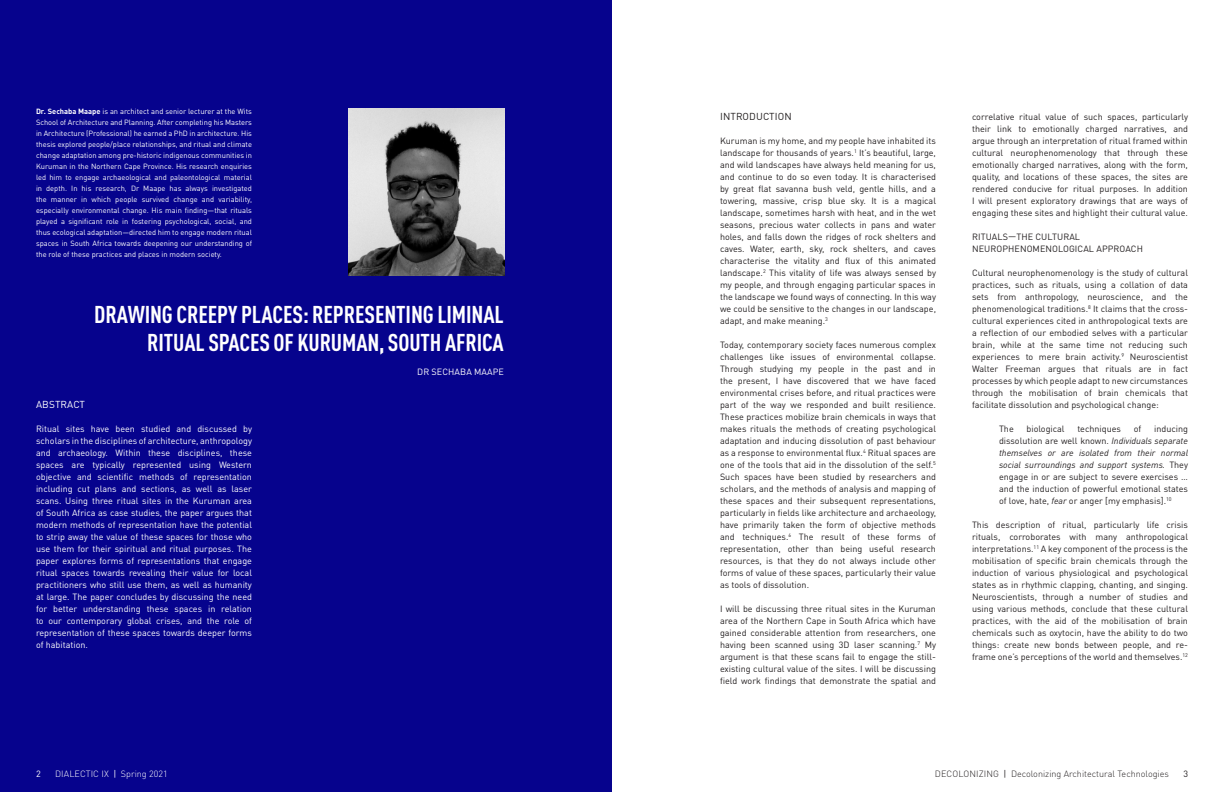
<style>
.page{position:relative;width:1224px;height:792px;background:#fff}
.page>*{position:absolute;margin:0;border:0;box-sizing:border-box;transform-origin:0 0}
.Article_Title{font:700 condensed 24px/27.6px "DIN Pro";letter-spacing:-.005em;color:#fff;text-align:right}
.Abstract_Header{font:10px "DINOT";letter-spacing:.01em;color:#231f20}
.Abstract_Header-2{font:10px "DINOT";letter-spacing:.01em;color:#fff}
.Body{font:9px/12px "DINOT";color:#231f20;text-align:justify}
.Abstract_Body{font:9px/12px "DINOT";color:#fff;text-align:justify}
.t1{font:300 9px "DINOT";color:#231f20}
.t2{font:300 9px "DINOT";color:#fff}
.Article_Title-2{font:9px "DINOT";letter-spacing:.01em;color:#fff}
.Section_Intro_Author{font:7.5px/11px "DINOT";color:#fff;text-align:justify}
.s1{font-weight:700}
.s2{color:#06038d}
.s3{font-family:"DIN Pro";font-style:italic}
.s4{font-weight:400}
</style>
<div class="page">
<div style="left:0;top:0;width:612px;height:792px;background:#06038d"></div>
<img style="left:349px;top:108px;width:155px;height:168px">
<p class="Section_Intro_Author" style="left:36px;top:105px;width:218px"><span class="s1">Dr. Sechaba Maape</span> is an architect and senior lecturer at the Wits School of Architecture and Planning. After completing his Masters in Architecture (Professional) he earned a PhD in architecture. His thesis explored people/place relationships, and ritual and climate change adaptation among pre-historic indigenous communities in Kuruman in the Northern Cape Province. His research enquiries led him to engage archaeological and paleontological material in depth. In his research, Dr Maape has always investigated the manner in which people survived change and variability, especially environmental change. His main finding—that rituals played a significant role in fostering psychological, social, and thus ecological adaptation—directed him to engage modern ritual spaces in South Africa towards deepening our understanding of the role of these practices and places in modern society.</p>
<p class="Article_Title" style="left:94px;top:299px;width:411px">DRAWING CREEPY PLACES: REPRESENTING LIMINAL<br>RITUAL SPACES OF KURUMAN, SOUTH AFRICA</p>
<p class="Article_Title-2" style="left:417px;top:365px;width:88px">DR SECHABA MAAPE</p>
<p class="Abstract_Header-2" style="left:36px;top:398px;width:51px">ABSTRACT</p>
<p class="Abstract_Body" style="left:36px;top:422px;width:218px">Ritual sites have been studied and discussed by scholars in the disciplines of architecture, anthropology and archaeology. Within these disciplines, these spaces are typically represented using Western objective and scientific methods of representation including cut plans and sections, as well as laser scans. Using three ritual sites in the Kuruman area of South Africa as case studies, the paper argues that modern methods of representation have the potential to strip away the value of these spaces for those who use them for their spiritual and ritual purposes. The paper explores forms of representations that engage ritual spaces towards revealing their value for local practitioners who still use them, as well as humanity at large. The paper concludes by discussing the need for better understanding these spaces in relation to our contemporary global crises, and the role of representation of these spaces towards deeper forms of habitation. <span class="s2">INTRODUCTION</span></p>
<p class="Abstract_Header" style="left:720px;top:110px;width:73px">INTRODUCTION</p>
<p class="Body" style="left:720px;top:134px;width:218px">Kuruman is my home, and my people have inhabited its landscape for thousands of years.<sup>1</sup> It’s beautiful, large, and wild landscapes have always held meaning for us, and continue to do so even today. It is characterised by great flat savanna bush veld, gentle hills, and a towering, massive, crisp blue sky. It is a magical landscape, sometimes harsh with heat, and in the wet seasons, precious water collects in pans and water holes, and falls down the ridges of rock shelters and caves. Water, earth, sky, rock shelters, and caves characterise the vitality and flux of this animated landscape.<sup>2</sup> This vitality of life was always sensed by my people, and through engaging particular spaces in the landscape we found ways of connecting. In this way we could be sensitive to the changes in our landscape, adapt, and make meaning.<sup>3</sup></p>
<p class="Body" style="left:720px;top:338px;width:218px">Today, contemporary society faces numerous complex challenges like issues of environmental collapse.<br>Through studying my people in the past and in the present, I have discovered that we have faced environmental crises before, and ritual practices were part of the way we responded and built resilience.<br>These practices mobilize brain chemicals in ways that makes rituals the methods of creating psychological adaptation and inducing dissolution of past behaviour as a response to environmental flux.<sup>4</sup> Ritual spaces are one of the tools that aid in the dissolution of the self.<sup>5<br></sup>Such spaces have been studied by researchers and scholars, and the methods of analysis and mapping of these spaces and their subsequent representations, particularly in fields like architecture and archaeology, have primarily taken the form of objective methods and techniques.<sup>6</sup> The result of these forms of representation, other than being useful research resources, is that they do not always include other forms of value of these spaces, particularly their value as tools of dissolution.</p>
<p class="Body" style="left:720px;top:602px;width:218px">I will be discussing three ritual sites in the Kuruman area of the Northern Cape in South Africa which have gained considerable attention from researchers, one having been scanned using 3D laser scanning.<sup>7</sup> My argument is that these scans fail to engage the still&shy;existing cultural value of the sites. I will be discussing field work findings that demonstrate the spatial and</p>
<p class="Body" style="left:972px;top:110px;width:218px">correlative ritual value of such spaces, particularly their link to emotionally charged narratives, and argue through an interpretation of ritual framed within cultural neurophenomenology that through these emotionally charged narratives, along with the form, quality, and locations of these spaces, the sites are rendered conducive for ritual purposes. In addition I will present exploratory drawings that are ways of engaging these sites and highlight their cultural value.</p>
<p class="Body" style="left:972px;top:230px;width:172px">RITUALS—THE CULTURAL<br>NEUROPHENOMENOLOGICAL APPROACH</p>
<p class="Body" style="left:972px;top:266px;width:218px">Cultural neurophenomenology is the study of cultural practices, such as rituals, using a collation of data sets from anthropology, neuroscience, and the phenomenological traditions.<sup>8</sup> It claims that the cross&shy;cultural experiences cited in anthropological texts are a reflection of our embodied selves with a particular brain, while at the same time not reducing such experiences to mere brain activity.<sup>9</sup> Neuroscientist Walter Freeman argues that rituals are in fact processes by which people adapt to new circumstances through the mobilisation of brain chemicals that facilitate dissolution and psychological change:</p>
<p class="Body" style="left:999px;top:422px;width:16px">The</p>
<p class="Body" style="left:1027px;top:422px;width:40px">biological</p>
<p class="Body" style="left:1077px;top:422px;width:45px">techniques</p>
<p class="Body" style="left:1134px;top:422px;width:9px">of</p>
<p class="Body" style="left:999px;top:422px;width:191px;text-indent:155px">inducing dissolution are well known. <span class="s3">Individuals separate themselves or are isolated from their normal social surroundings and support systems.</span> They engage in or are subject to severe exercises … and the induction of powerful emotional states of love, hate, <span class="s3">fear</span> or anger [my emphasis].<sup>10</sup></p>
<p class="Body" style="left:972px;top:518px;width:218px">This description of ritual, particularly life crisis rituals, corroborates with many anthropological interpretations.<sup>11</sup> A key component of the process is the mobilisation of specific brain chemicals through the induction of various physiological and psychological states as in rhythmic clapping, chanting, and singing.<br>Neuroscientists, through a number of studies and using various methods, conclude that these cultural practices, with the aid of the mobilisation of brain chemicals such as oxytocin, have the ability to do two things: create new bonds between people, and re&shy;frame one’s perceptions of the world and themselves.<sup>12</sup></p>
<p class="Abstract_Body" style="left:36px;top:767px;width:6px">2</p>
<p class="t2" style="left:55px;top:767px;width:114px">DIALECTIC IX <span class="s4">|</span> Spring 2021</p>
<p class="t1" style="left:935px;top:767px;width:236px">DECOLONIZING <span class="s4">|</span> Decolonizing Architectural Technologies</p>
<p class="Body" style="left:1183px;top:767px;width:6px">3</p>
</div>
